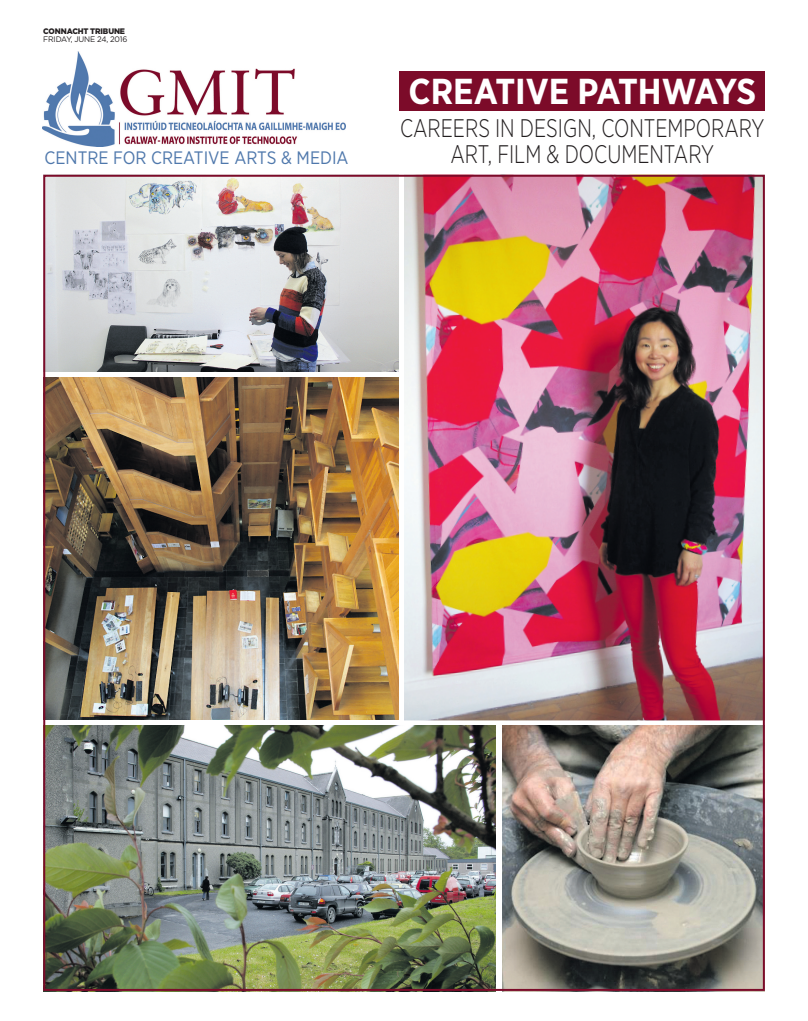
<style>
.page{position:relative;width:808px;height:1021px;background:#fff}
.page>*{position:absolute;margin:0;border:0;box-sizing:border-box;transform-origin:0 0}
.t1{font:700 36px "Gotham Narrow";color:#fff}
.t2{font:300 25.4px/26.6px "Gotham Narrow";color:#231f20;text-align:center;scale:.84 1}
.t3{font:18px "Gotham Narrow";color:#4f78ac}
.t4{font:8px "Gotham";letter-spacing:-.015em;color:#231f20;scale:.96 1}
.t5{font:900 8px "Gotham";letter-spacing:-.015em;color:#231f20;scale:.96 1}
</style>
<div class="page">
<img style="left:43px;top:52px;width:302px;height:95px">
<div style="left:400px;top:71px;width:365px;height:40px;background:#7c0b29"></div>
<img style="left:43px;top:725px;width:453px;height:266px">
<img style="left:502px;top:725px;width:263px;height:266px">
<img style="left:404px;top:178px;width:358px;height:542px">
<img style="left:46px;top:377px;width:352px;height:342px">
<img style="left:46px;top:178px;width:352px;height:193px">
<p class="t5" style="left:43px;top:29px;width:87px">CONNACHT TRIBUNE</p>
<p class="t4" style="left:43px;top:37px;width:89px">FRIDAY, JUNE 24, 2016</p>
<p class="t3" style="left:45px;top:152px;width:305px">CENTRE FOR CREATIVE ARTS &amp; MEDIA</p>
<h1 class="t1" style="left:408px;top:78px;width:349px">CREATIVE PATHWAYS</h1>
<p class="t2" style="left:400px;top:116px;width:435px">CAREERS IN DESIGN, CONTEMPORARY<br>ART, FILM &amp; DOCUMENTARY</p>
</div>
